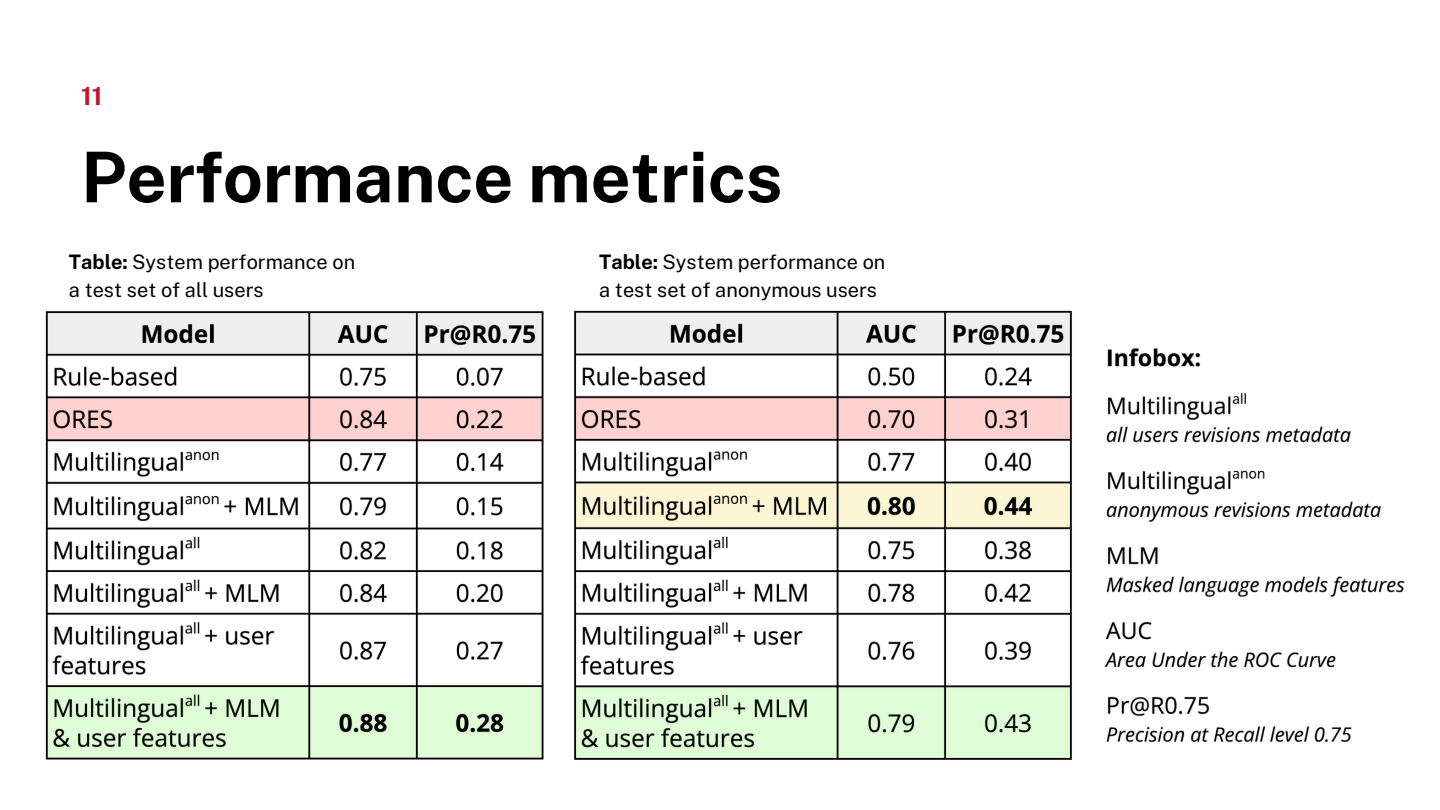
<style>
.page{position:relative;width:1440px;height:810px;background:#fff}
.page>*{position:absolute;margin:0;border:0;box-sizing:border-box;transform-origin:0 0}
.t1{font:700 70px "Public Sans";color:#000}
.t2{font:700 25px "Public Sans";color:#c8102e}
.t3{font:20px/27.8px "Public Sans";color:#000}
.s1{font-weight:700}
</style>
<div class="page">
<img style="left:574px;top:311px;width:498px;height:449px">
<img style="left:46px;top:311px;width:498px;height:449px">
<img style="left:1104px;top:348px;width:301px;height:395px">
<p class="t2" style="left:81px;top:81px;width:23px">11</p>
<p class="t1" style="left:81px;top:136px;width:703px">Performance metrics</p>
<p class="t3" style="left:69px;top:248px;width:288px"><span class="s1">Table:</span> System performance on a test set of all users</p>
<p class="t3" style="left:599px;top:248px;width:288px"><span class="s1">Table:</span> System performance on a test set of anonymous users</p>
</div>
